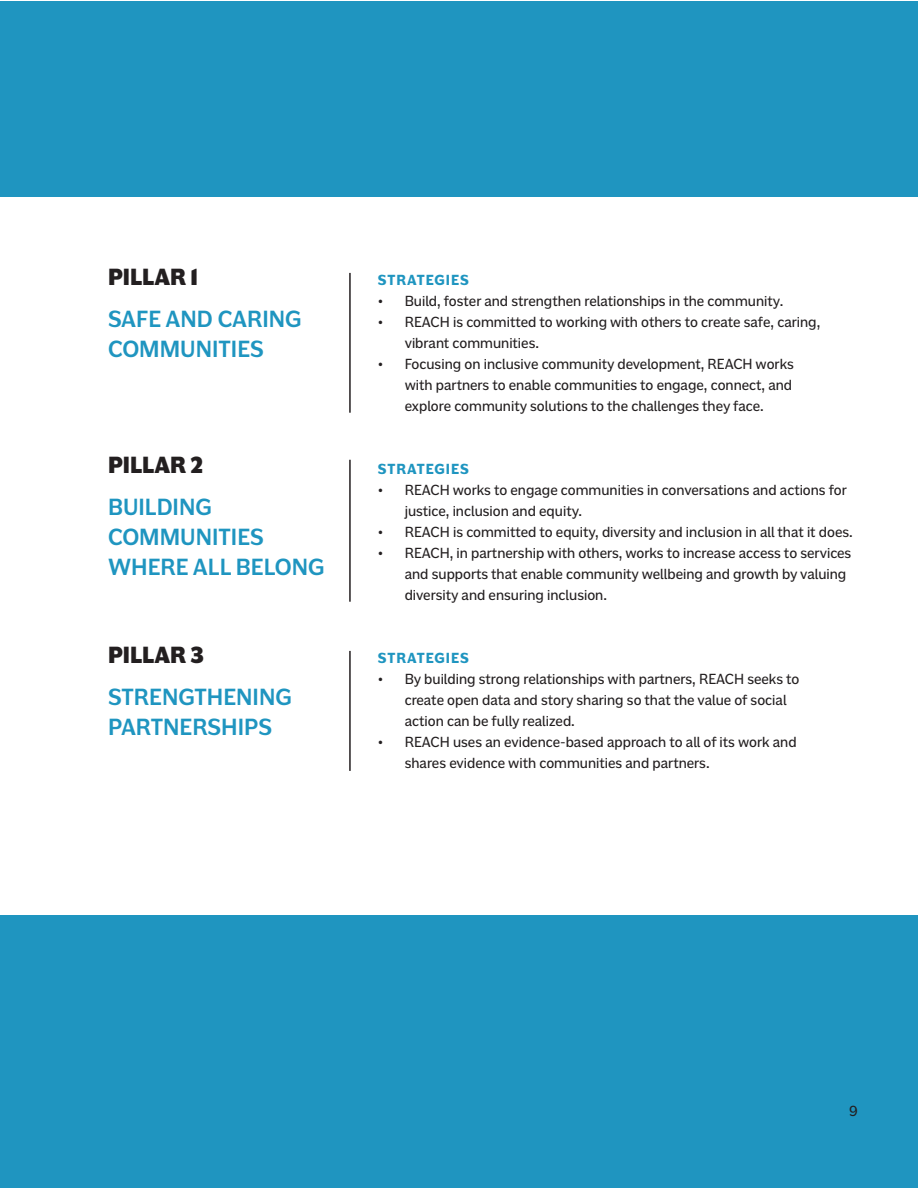
<style>
.page{position:relative;width:918px;height:1188px;background:#fff}
.page>*{position:absolute;margin:0;border:0;box-sizing:border-box;transform-origin:0 0}
.t1{font:500 24px/30px "Americane";color:#1f95c0}
.t2{font:800 24px "Americane";color:#231f20}
.t3{font:15px/21px "Americane";color:#231f20}
.t4{font:700 15px "Americane";letter-spacing:.065em;color:#1f95c0}
</style>
<div class="page">
<div style="left:0;top:915px;width:918px;height:273px;background:#1f95c0"></div>
<hr style="left:349px;top:273px;width:2px;height:140px;background:#231f20">
<hr style="left:349px;top:460px;width:2px;height:142px;background:#231f20">
<hr style="left:349px;top:651px;width:2px;height:120px;background:#231f20">
<div style="left:0;top:2px;width:918px;height:195px;background:#1f95c0"></div>
<p class="t2" style="left:108px;top:263px;width:92px">PILLAR 1</p>
<p class="t1" style="left:108px;top:304px;width:195px">SAFE AND CARING<br>COMMUNITIES</p>
<p class="t2" style="left:108px;top:451px;width:97px">PILLAR 2</p>
<p class="t1" style="left:108px;top:492px;width:218px">BUILDING<br>COMMUNITIES<br>WHERE ALL BELONG</p>
<p class="t2" style="left:108px;top:641px;width:98px">PILLAR 3</p>
<p class="t1" style="left:108px;top:682px;width:185px">STRENGTHENING<br>PARTNERSHIPS</p>
<p class="t4" style="left:378px;top:271px;width:93px">STRATEGIES</p>
<p class="t3" style="left:378px;top:290px;width:407px">• Build, foster and strengthen relationships in the community.</p>
<p class="t3" style="left:405px;top:311px;width:417px;text-indent:-27px">• REACH is committed to working with others to create safe, caring, vibrant communities.</p>
<p class="t3" style="left:405px;top:353px;width:391px;text-align:justify;text-indent:-27px">• Focusing on inclusive community development, REACH works with partners to enable communities to engage, connect, and explore community solutions to the challenges they face.</p>
<p class="t4" style="left:378px;top:460px;width:93px">STRATEGIES</p>
<p class="t3" style="left:405px;top:479px;width:444px;text-indent:-27px">• REACH works to engage communities in conversations and actions for justice, inclusion and equity.</p>
<p class="t3" style="left:378px;top:521px;width:477px">• REACH is committed to equity, diversity and inclusion in all that it does.</p>
<p class="t3" style="left:405px;top:542px;width:448px;text-indent:-27px">• REACH, in partnership with others, works to increase access to services and supports that enable community wellbeing and growth by valuing diversity and ensuring inclusion.</p>
<p class="t4" style="left:378px;top:649px;width:93px">STRATEGIES</p>
<p class="t3" style="left:405px;top:668px;width:396px;text-indent:-27px">• By building strong relationships with partners, REACH seeks to create open data and story sharing so that the value of social action can be fully realized.</p>
<p class="t3" style="left:405px;top:731px;width:394px;text-indent:-27px">• REACH uses an evidence-based approach to all of its work and shares evidence with communities and partners.</p>
<p class="t3" style="left:849px;top:1100px;width:10px">9</p>
</div>
